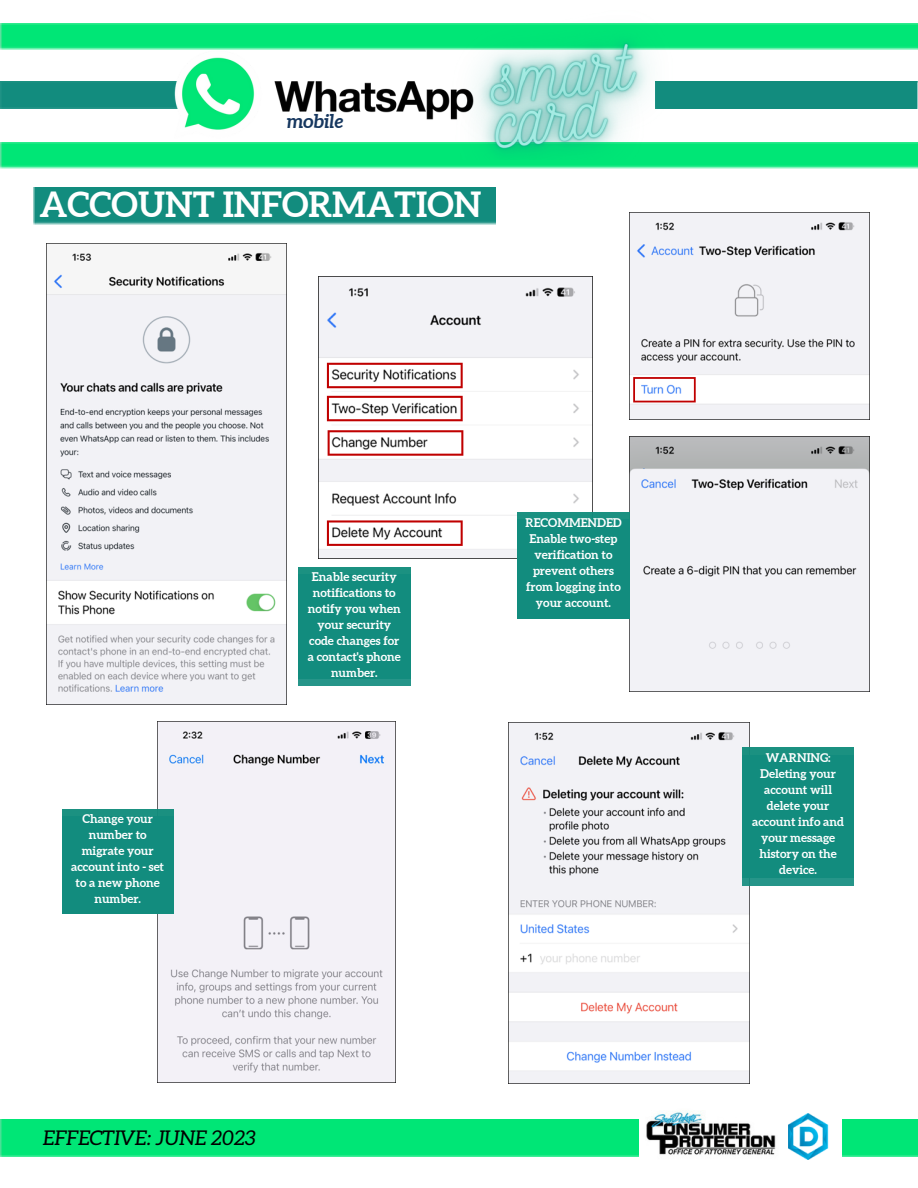
<style>
.page{position:relative;width:918px;height:1188px;background:#fff}
.page>*{position:absolute;margin:0;border:0;box-sizing:border-box;transform-origin:0 0}
.t1{font:700 34.65px "Aleo";color:#fff}
.t2{font:italic 20.25px "Aleo";color:#000}
.t3{font:italic 700 19.2px "Aleo";color:#16375f}
.t4{font:700 12px/16px "Aleo";color:#fff;text-align:center}
</style>
<div class="page">
<img style="left:0;top:24px;width:918px;height:26px">
<img style="left:0;top:143px;width:918px;height:25px">
<img style="left:390px;top:23px;width:342px;height:146px">
<img style="left:0;top:81px;width:167px;height:27px">
<div style="left:0;top:1119px;width:918px;height:37px;background:#00e676"></div>
<img style="left:640px;top:1111px;width:144px;height:45px">
<img style="left:784px;top:1113px;width:58px;height:43px">
<img style="left:788px;top:1114px;width:42px;height:46px">
<img style="left:167px;top:45px;width:228px;height:99px">
<img style="left:395px;top:23px;width:309px;height:137px">
<img style="left:34px;top:187px;width:461px;height:37px">
<img style="left:318px;top:277px;width:275px;height:281px">
<img style="left:629px;top:213px;width:241px;height:207px">
<img style="left:629px;top:436px;width:241px;height:256px">
<img style="left:47px;top:243px;width:239px;height:461px">
<img style="left:509px;top:723px;width:240px;height:361px">
<div style="left:656px;top:81px;width:262px;height:27px;background:#128c7e"></div>
<img style="left:157px;top:721px;width:239px;height:362px">
<img style="left:299px;top:567px;width:111px;height:118px">
<div style="left:518px;top:513px;width:111px;height:106px;background:#128c7e"></div>
<div style="left:62px;top:809px;width:111px;height:105px;background:#128c7e"></div>
<img style="left:743px;top:748px;width:111px;height:138px">
<p class="t3" style="left:287px;top:110px;width:58px">mobile</p>
<p class="t1" style="left:39px;top:184px;width:444px">ACCOUNT INFORMATION</p>
<p class="t4" style="left:71px;top:811px;width:94px">Change your number to migrate your account into - set to a new phone number.</p>
<p class="t4" style="left:308px;top:569px;width:95px">Enable security notifications to notify you when your security code changes for a contact's phone number.</p>
<p class="t2" style="left:43px;top:1126px;width:214px">EFFECTIVE: JUNE 2023</p>
<p class="t4" style="left:526px;top:515px;width:98px">RECOMMENDED<br>Enable two-step verification to prevent others from logging into your account.</p>
<p class="t4" style="left:752px;top:749px;width:93px">WARNING:<br>Deleting your account will delete your account info and your message history on the device.</p>
</div>
